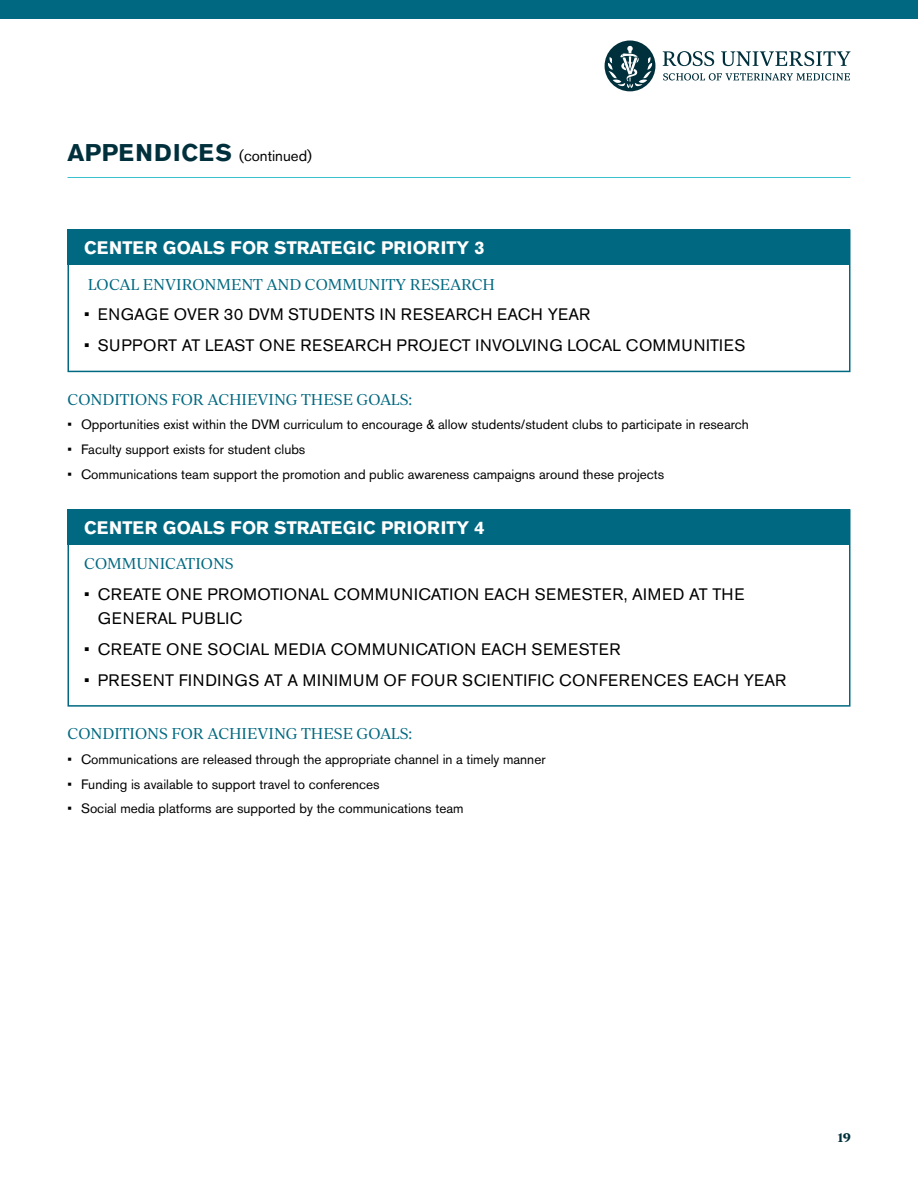
<style>
.page{position:relative;width:918px;height:1188px;background:#fff}
.page>*{position:absolute;margin:0;border:0;box-sizing:border-box;transform-origin:0 0}
.t1{font:700 18px "Akzidenz Grotesk Std";color:#fff}
.t2{font:16.5px/24px "Akzidenz Grotesk Std";letter-spacing:.03em;color:#000}
.t3{font:16.5px "Akzidenz Grotesk Std";letter-spacing:.01em;color:#000}
.t4{font:15px "Ivy Journal";color:#006880}
.t5{font:15px "Akzidenz Grotesk Std";color:#000}
.t6{font:13.5px "Akzidenz Grotesk Std";color:#000}
.t7{font:700 12px "Ivy Journal";color:#00303c}
.s1{font-weight:700;font-size:24px;color:#00303c}
</style>
<div class="page">
<hr style="left:68px;top:177px;width:782px;height:1px;background:#39c1cd">
<div style="left:0;top:0;width:918px;height:19px;background:#006880"></div>
<svg style="left:663px;top:51px;width:51px;height:15px"></svg>
<svg style="left:721px;top:51px;width:130px;height:15px"></svg>
<svg style="left:663px;top:73px;width:187px;height:8px"></svg>
<div style="left:605px;top:41px;width:50px;height:50px;background:#00303c;border-radius:50%"></div>
<svg style="left:608px;top:46px;width:44px;height:42px"></svg>
<div style="left:68px;top:509px;width:782px;height:36px;background:#006880"></div>
<div style="left:68px;top:509px;width:782px;height:198px;border:2px solid #006880"></div>
<div style="left:68px;top:230px;width:782px;height:35px;background:#006880"></div>
<div style="left:68px;top:230px;width:782px;height:142px;border:2px solid #006880"></div>
<p class="t5" style="left:68px;top:146px;width:246px"><span class="s1">APPENDICES</span> (continued)</p>
<h1 class="t1" style="left:84px;top:238px;width:402px">CENTER GOALS FOR STRATEGIC PRIORITY 3</h1>
<p class="t4" style="left:88px;top:273px;width:409px">LOCAL ENVIRONMENT AND COMMUNITY RESEARCH</p>
<p class="t3" style="left:84px;top:305px;width:508px">• ENGAGE OVER 30 DVM STUDENTS IN RESEARCH EACH YEAR</p>
<p class="t2" style="left:84px;top:333px;width:663px">• SUPPORT AT LEAST ONE RESEARCH PROJECT INVOLVING LOCAL COMMUNITIES</p>
<p class="t4" style="left:68px;top:389px;width:346px">CONDITIONS FOR ACHIEVING THESE GOALS:</p>
<p class="t6" style="left:68px;top:417px;width:683px">• Opportunities exist within the DVM curriculum to encourage &amp; allow students/student clubs to participate in research</p>
<p class="t6" style="left:68px;top:441px;width:239px">• Faculty support exists for student clubs</p>
<p class="t6" style="left:68px;top:466px;width:598px">• Communications team support the promotion and public awareness campaigns around these projects</p>
<h1 class="t1" style="left:84px;top:517px;width:402px">CENTER GOALS FOR STRATEGIC PRIORITY 4</h1>
<p class="t4" style="left:84px;top:553px;width:151px">COMMUNICATIONS</p>
<p class="t2" style="left:98px;top:582px;width:648px;text-indent:-13px">• CREATE ONE PROMOTIONAL COMMUNICATION EACH SEMESTER, AIMED AT THE<br>GENERAL PUBLIC</p>
<p class="t2" style="left:84px;top:637px;width:538px">• CREATE ONE SOCIAL MEDIA COMMUNICATION EACH SEMESTER</p>
<p class="t2" style="left:84px;top:668px;width:704px">• PRESENT FINDINGS AT A MINIMUM OF FOUR SCIENTIFIC CONFERENCES EACH YEAR</p>
<p class="t4" style="left:68px;top:723px;width:346px">CONDITIONS FOR ACHIEVING THESE GOALS:</p>
<p class="t6" style="left:68px;top:751px;width:480px">• Communications are released through the appropriate channel in a timely manner</p>
<p class="t6" style="left:68px;top:776px;width:314px">• Funding is available to support travel to conferences</p>
<p class="t6" style="left:68px;top:801px;width:398px">• Social media platforms are supported by the communications team</p>
<p class="t7" style="left:837px;top:1128px;width:15px">19</p>
</div>
